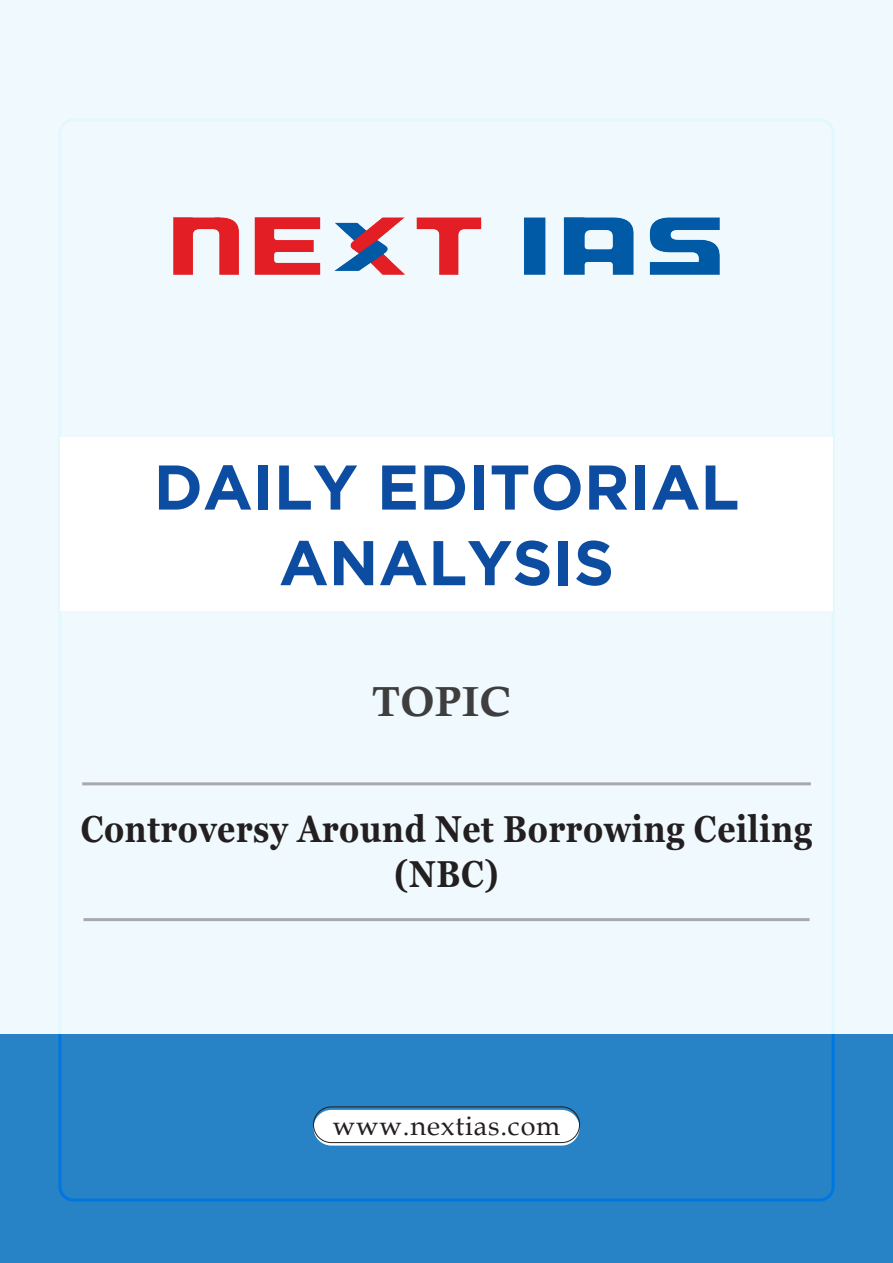
<style>
.page{position:relative;width:893px;height:1263px;background:#f0f9fd}
.page>*{position:absolute;margin:0;border:0;box-sizing:border-box;transform-origin:0 0}
.t1{font:700 63px/75.6px "Gotham";color:#0d4da1;text-align:center}
.t2{font:42px "Calis MT Bol";letter-spacing:.02em;color:#3e3e3f}
.t3{font:700 37.5px/45px "Georgia";letter-spacing:.02em;color:#231f20;text-align:center;scale:.85 1}
.t4{font:27px "Book Antiqua";letter-spacing:.03em;color:#231f20}
</style>
<div class="page">
<img style="left:173px;top:217px;width:547px;height:57px">
<div style="left:0;top:1034px;width:893px;height:229px;background:#2783c5"></div>
<div style="left:60px;top:438px;width:773px;height:173px;background:#fff"></div>
<div style="left:313px;top:1110px;width:267px;height:35px;background:#fff;border-radius:18px"></div>
<div style="left:313px;top:1106px;width:267px;height:37px;border:1px solid #231f20;border-radius:18px"></div>
<hr style="left:83px;top:918px;width:727px;height:3px;background:#a8a9ad">
<hr style="left:82px;top:782px;width:729px;height:3px;background:#a8a9ad">
<p class="t1" style="left:154px;top:448px;width:587px">DAILY EDITORIAL<br>ANALYSIS</p>
<p class="t2" style="left:372px;top:678px;width:141px">TOPIC</p>
<p class="t3" style="left:81px;top:806px;width:862px">Controversy Around Net Borrowing Ceiling (NBC)</p>
<p class="t4" style="left:333px;top:1106px;width:229px">www.nextias.com</p>
</div>
